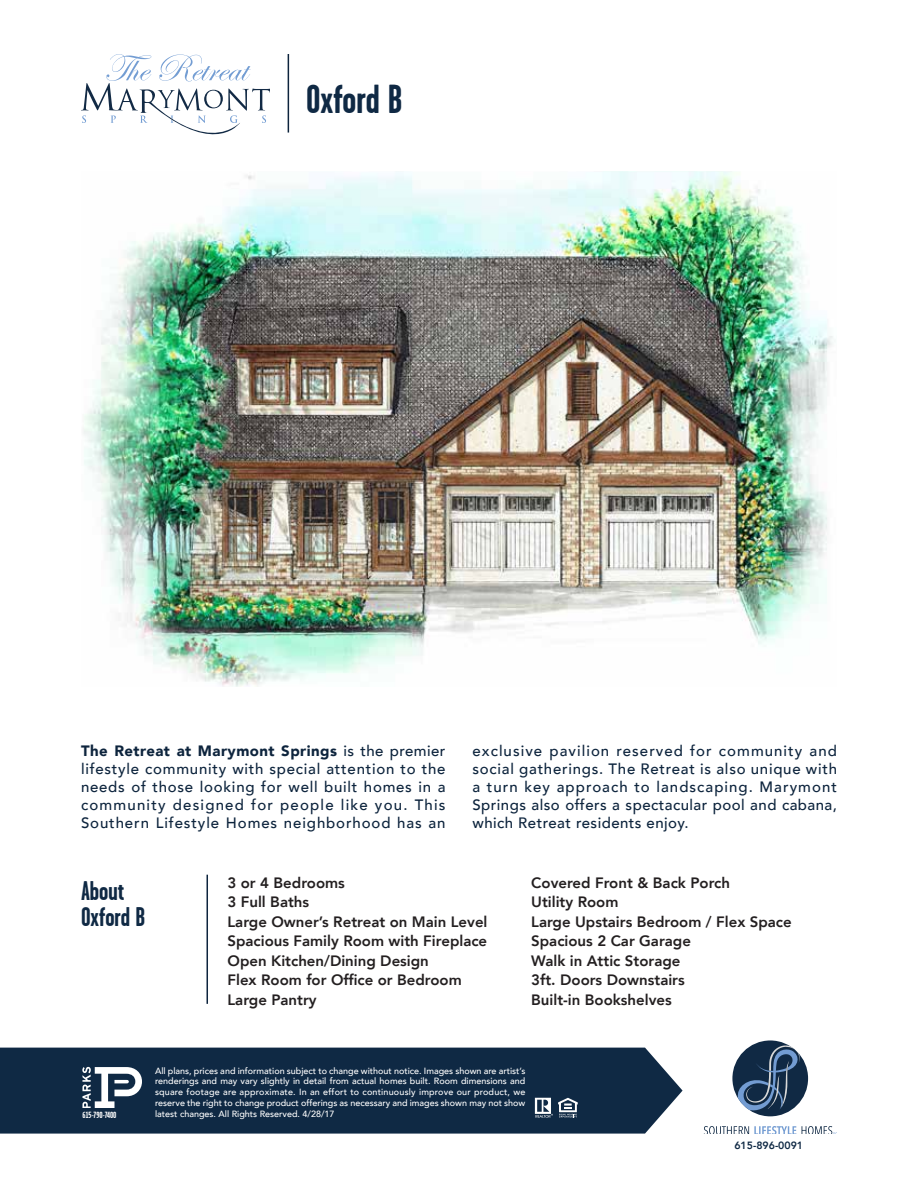
<style>
.page{position:relative;width:918px;height:1188px;background:#fff}
.page>*{position:absolute;margin:0;border:0;box-sizing:border-box;transform-origin:0 0}
.t1{font:700 40.5px "Garage Gothic";color:#0f2944}
.t2{font:700 27px "Garage Gothic";color:#0f2944}
.t3{font:500 15px/18px "Avenir";letter-spacing:.045em;color:#0d243d;text-align:justify}
.t4{font:800 15px/19.5px "Avenir";color:#231f20}
.t5{font:800 10.5px "Avenir";color:#0f2944}
.t6{font:500 9px/10.8px "Avenir";color:#fff;text-align:justify}
.t7{font:700 9px "Garage Gothic";color:#fff}
.s1{font-weight:900}
</style>
<div class="page">
<hr style="left:288px;top:54px;width:1px;height:79px;background:#0d243d">
<div style="left:0;top:1048px;width:683px;height:86px;background:#0f2944"></div>
<svg style="left:82px;top:1067px;width:60px;height:41px"></svg>
<svg style="left:535px;top:1098px;width:43px;height:20px"></svg>
<div style="left:732px;top:1040px;width:76px;height:76px;background:#102944;border-radius:50%"></div>
<svg style="left:736px;top:1045px;width:64px;height:67px"></svg>
<svg style="left:704px;top:1126px;width:92px;height:8px"></svg>
<svg style="left:802px;top:1126px;width:35px;height:8px"></svg>
<svg style="left:81px;top:54px;width:189px;height:81px"></svg>
<hr style="left:207px;top:875px;width:1px;height:129px;background:#0d243d">
<img style="left:83px;top:171px;width:750px;height:516px">
<h1 class="t1" style="left:306px;top:77px;width:98px">Oxford B</h1>
<p class="t3" style="left:81px;top:741px;width:366px"><span class="s1">The Retreat at Marymont Springs</span> is the premier lifestyle community with special attention to the needs of those looking for well built homes in a community designed for people like you. This Southern Lifestyle Homes neighborhood has an</p>
<p class="t3" style="left:472px;top:741px;width:366px">exclusive pavilion reserved for community and social gatherings. The Retreat is also unique with a turn key approach to landscaping. Marymont Springs also offers a spectacular pool and cabana, which Retreat residents enjoy.</p>
<h2 class="t2" style="left:81px;top:877px;width:45px">About</h2>
<h2 class="t2" style="left:81px;top:902px;width:66px">Oxford B</h2>
<p class="t4" style="left:228px;top:873px;width:262px">3 or 4 Bedrooms<br>3 Full Baths<br>Large Owner’s Retreat on Main Level<br>Spacious Family Room with Fireplace<br>Open Kitchen/Dining Design<br>Flex Room for Office or Bedroom<br>Large Pantry</p>
<p class="t4" style="left:531px;top:873px;width:262px">Covered Front &amp; Back Porch<br>Utility Room<br>Large Upstairs Bedroom / Flex Space<br>Spacious 2 Car Garage<br>Walk in Attic Storage<br>3ft. Doors Downstairs<br>Built-in Bookshelves</p>
<p class="t6" style="left:155px;top:1065px;width:372px">All plans, prices and information subject to change without notice. Images shown are artist’s renderings and may vary slightly in detail from actual homes built. Room dimensions and square footage are approximate. In an effort to continuously improve our product, we reserve the right to change product offerings as necessary and images shown may not show</p>
<p class="t7" style="left:83px;top:1110px;width:35px">615-790-7400</p>
<p class="t6" style="left:155px;top:1108px;width:181px">latest changes. All Rights Reserved. 4/28/17</p>
<p class="t5" style="left:734px;top:1137px;width:70px">615-896-0091</p>
</div>
